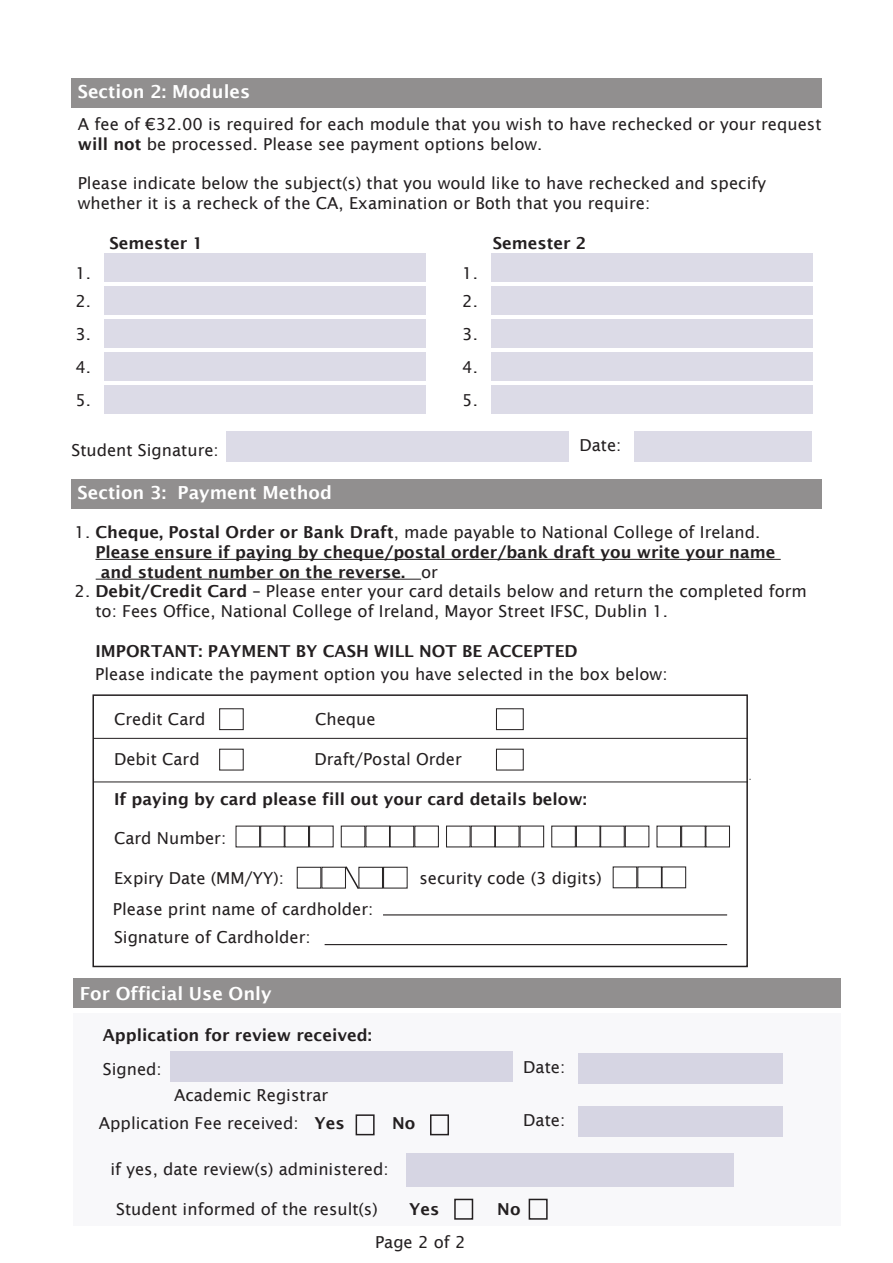
<style>
.page{position:relative;width:893px;height:1263px;background:#fff}
.page>*{position:absolute;margin:0;border:0;box-sizing:border-box;transform-origin:0 0}
.t1{font:600 18px "Lucida Sans";color:#fff}
.t2{font:16.5px/19.8px "Lucida Sans";color:#231f20}
.t3{font:600 16.5px "Lucida Sans";color:#231f20}
.s1{font-weight:600}
.s2{font-weight:400}
</style>
<div class="page">
<div style="left:71px;top:78px;width:751px;height:30px;background:#918f8f"></div>
<div style="left:104px;top:254px;width:321px;height:28px;background:#dcdbe7"></div>
<div style="left:104px;top:386px;width:321px;height:28px;background:#dcdbe7"></div>
<div style="left:71px;top:479px;width:751px;height:30px;background:#918f8f"></div>
<hr style="left:95px;top:559px;width:686px;height:1px;background:#231f20">
<hr style="left:96px;top:579px;width:325px;height:1px;background:#231f20">
<div style="left:219px;top:708px;width:25px;height:22px;border:1px solid #231f20"></div>
<div style="left:219px;top:749px;width:25px;height:21px;border:1px solid #231f20"></div>
<div style="left:92px;top:694px;width:656px;height:273px;border:2px solid #231f20"></div>
<hr style="left:325px;top:944px;width:402px;height:1px;background:#231f20">
<div style="left:496px;top:708px;width:28px;height:22px;border:1px solid #231f20"></div>
<div style="left:496px;top:749px;width:28px;height:21px;border:1px solid #231f20"></div>
<div style="left:260px;top:825px;width:25px;height:22px;border:1px solid #231f20"></div>
<div style="left:284px;top:825px;width:25px;height:22px;border:1px solid #231f20"></div>
<div style="left:365px;top:825px;width:25px;height:22px;border:1px solid #231f20"></div>
<div style="left:414px;top:825px;width:25px;height:22px;border:1px solid #231f20"></div>
<div style="left:446px;top:825px;width:25px;height:22px;border:1px solid #231f20"></div>
<div style="left:519px;top:825px;width:25px;height:22px;border:1px solid #231f20"></div>
<div style="left:551px;top:825px;width:25px;height:22px;border:1px solid #231f20"></div>
<div style="left:600px;top:825px;width:25px;height:22px;border:1px solid #231f20"></div>
<div style="left:681px;top:825px;width:25px;height:22px;border:1px solid #231f20"></div>
<div style="left:705px;top:825px;width:25px;height:22px;border:1px solid #231f20"></div>
<div style="left:321px;top:867px;width:25px;height:21px;border:1px solid #231f20"></div>
<div style="left:297px;top:867px;width:24px;height:22px;border:1px solid #231f20"></div>
<div style="left:383px;top:867px;width:25px;height:21px;border:1px solid #231f20"></div>
<div style="left:358px;top:867px;width:25px;height:22px;border:1px solid #231f20"></div>
<svg style="left:344px;top:866px;width:16px;height:23px"></svg>
<div style="left:637px;top:866px;width:25px;height:22px;border:1px solid #231f20"></div>
<div style="left:661px;top:866px;width:25px;height:22px;border:1px solid #231f20"></div>
<hr style="left:94px;top:738px;width:654px;height:1px;background:#231f20">
<hr style="left:94px;top:782px;width:654px;height:1px;background:#231f20">
<hr style="left:383px;top:914px;width:344px;height:1px;background:#231f20">
<div style="left:104px;top:287px;width:321px;height:28px;background:#dcdbe7"></div>
<div style="left:104px;top:320px;width:321px;height:28px;background:#dcdbe7"></div>
<div style="left:104px;top:353px;width:321px;height:28px;background:#dcdbe7"></div>
<div style="left:491px;top:254px;width:321px;height:28px;background:#dcdbe7"></div>
<div style="left:491px;top:386px;width:321px;height:28px;background:#dcdbe7"></div>
<div style="left:491px;top:287px;width:321px;height:28px;background:#dcdbe7"></div>
<div style="left:491px;top:320px;width:321px;height:28px;background:#dcdbe7"></div>
<div style="left:491px;top:353px;width:321px;height:28px;background:#dcdbe7"></div>
<div style="left:226px;top:431px;width:343px;height:31px;background:#dcdbe7"></div>
<div style="left:635px;top:431px;width:177px;height:31px;background:#dcdbe7"></div>
<div style="left:74px;top:1013px;width:767px;height:212px;background:#f8f8fa"></div>
<div style="left:74px;top:978px;width:767px;height:30px;background:#918f8f"></div>
<div style="left:170px;top:1051px;width:343px;height:31px;background:#d6d5e3"></div>
<div style="left:578px;top:1053px;width:205px;height:31px;background:#d6d5e3"></div>
<div style="left:578px;top:1106px;width:205px;height:31px;background:#d6d5e3"></div>
<div style="left:356px;top:1114px;width:19px;height:21px;border:2px solid #231f20"></div>
<div style="left:430px;top:1114px;width:19px;height:21px;border:2px solid #231f20"></div>
<div style="left:406px;top:1153px;width:328px;height:34px;background:#d6d5e3"></div>
<div style="left:454px;top:1199px;width:19px;height:21px;border:2px solid #231f20"></div>
<div style="left:529px;top:1199px;width:19px;height:21px;border:2px solid #231f20"></div>
<p class="t1" style="left:78px;top:82px;width:174px">Section 2: Modules</p>
<p class="t2" style="left:78px;top:114px;width:745px">A fee of €32.00 is required for each module that you wish to have rechecked or your request <span class="s1">will not</span> be processed. Please see payment options below.</p>
<p class="t2" style="left:78px;top:174px;width:690px">Please indicate below the subject(s) that you would like to have rechecked and specify whether it is a recheck of the CA, Examination or Both that you require:</p>
<p class="t3" style="left:109px;top:234px;width:95px">Semester 1</p>
<p class="t3" style="left:493px;top:234px;width:95px">Semester 2</p>
<p class="t2" style="left:75px;top:263px;width:17px">1.</p>
<p class="t2" style="left:75px;top:291px;width:17px">2.</p>
<p class="t2" style="left:75px;top:324px;width:17px">3.</p>
<p class="t2" style="left:462px;top:263px;width:17px">1.</p>
<p class="t2" style="left:462px;top:291px;width:17px">2.</p>
<p class="t2" style="left:462px;top:324px;width:17px">3.</p>
<p class="t2" style="left:462px;top:357px;width:17px">4.</p>
<p class="t2" style="left:462px;top:390px;width:17px">5.</p>
<p class="t2" style="left:75px;top:357px;width:17px">4.</p>
<p class="t2" style="left:75px;top:390px;width:17px">5.</p>
<p class="t2" style="left:71px;top:440px;width:149px">Student Signature:</p>
<p class="t2" style="left:579px;top:435px;width:44px">Date:</p>
<p class="t1" style="left:78px;top:483px;width:256px">Section 3: Payment Method</p>
<p class="t2" style="left:75px;top:522px;width:687px">1. <span class="s1">Cheque, Postal Order or Bank Draft</span>, made payable to National College of Ireland.</p>
<p class="t3" style="left:95px;top:542px;width:681px">Please ensure if paying by cheque/postal order/bank draft you write your name</p>
<p class="t3" style="left:101px;top:562px;width:339px">and student number on the reverse. <span class="s2">or</span></p>
<p class="t2" style="left:75px;top:581px;width:734px">2. <span class="s1">Debit/Credit Card</span> – Please enter your card details below and return the completed form</p>
<p class="t2" style="left:95px;top:601px;width:574px">to: Fees Office, National College of Ireland, Mayor Street IFSC, Dublin 1.</p>
<p class="t3" style="left:95px;top:641px;width:484px">IMPORTANT: PAYMENT BY CASH WILL NOT BE ACCEPTED</p>
<p class="t2" style="left:95px;top:664px;width:574px">Please indicate the payment option you have selected in the box below:</p>
<p class="t2" style="left:114px;top:709px;width:93px">Credit Card</p>
<p class="t2" style="left:315px;top:709px;width:62px">Cheque</p>
<p class="t2" style="left:114px;top:749px;width:87px">Debit Card</p>
<p class="t2" style="left:314px;top:749px;width:149px">Draft/Postal Order</p>
<p class="t3" style="left:114px;top:789px;width:474px">If paying by card please fill out your card details below:</p>
<p class="t2" style="left:114px;top:828px;width:114px">Card Number:</p>
<p class="t2" style="left:114px;top:868px;width:171px">Expiry Date (MM/YY):</p>
<p class="t2" style="left:419px;top:868px;width:184px">security code (3 digits)</p>
<p class="t2" style="left:113px;top:899px;width:262px">Please print name of cardholder:</p>
<p class="t2" style="left:114px;top:927px;width:198px">Signature of Cardholder:</p>
<p class="t1" style="left:80px;top:983px;width:193px">For Official Use Only</p>
<p class="t3" style="left:103px;top:1026px;width:271px">Application for review received:</p>
<p class="t2" style="left:103px;top:1059px;width:60px">Signed:</p>
<p class="t2" style="left:523px;top:1057px;width:44px">Date:</p>
<p class="t2" style="left:174px;top:1085px;width:156px">Academic Registrar</p>
<p class="t2" style="left:99px;top:1113px;width:247px">Application Fee received: <span class="s1">Yes</span></p>
<p class="t3" style="left:392px;top:1114px;width:25px">No</p>
<p class="t2" style="left:523px;top:1110px;width:44px">Date:</p>
<p class="t2" style="left:110px;top:1159px;width:280px">if yes, date review(s) administered:</p>
<p class="t2" style="left:116px;top:1199px;width:263px">Student informed of the result(s)</p>
<p class="t3" style="left:409px;top:1199px;width:32px">Yes</p>
<p class="t3" style="left:497px;top:1199px;width:25px">No</p>
<p class="t2" style="left:375px;top:1232px;width:92px">Page 2 of 2</p>
</div>
